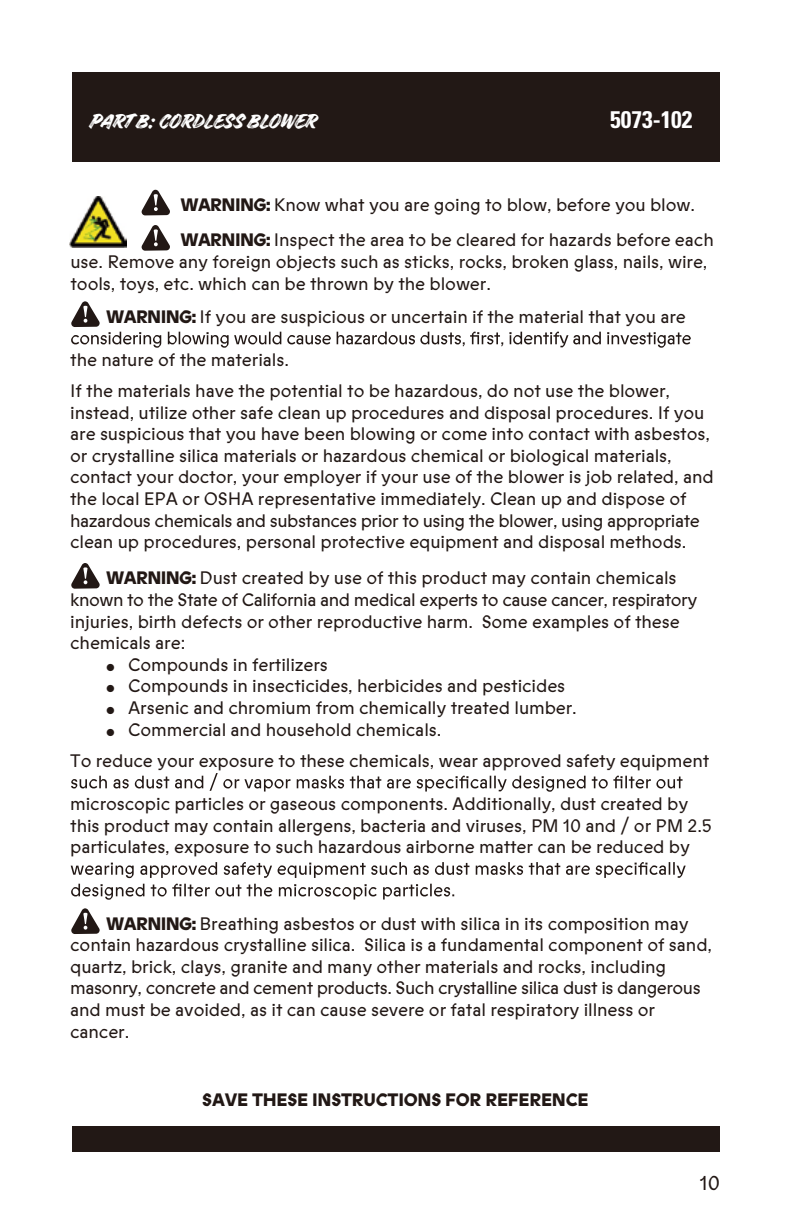
<style>
.page{position:relative;width:792px;height:1224px;background:#fff}
.page>*{position:absolute;margin:0;border:0;box-sizing:border-box;transform-origin:0 0}
.t1{font:24px "Handelson Two";letter-spacing:-.005em;color:#fff}
.t2{font:700 condensed 24px "Univers";color:#fff}
.t3{font:20px "Prophet";color:#221815}
.t4{font:18px/21.6px "Prophet";letter-spacing:-.01em;color:#221815}
.t5{font:800 18px "Prophet";letter-spacing:-.015em;color:#221815}
.s1{font-weight:800}
.s2{font-size:10px}
</style>
<div class="page">
<div style="left:72px;top:72px;width:648px;height:90px;background:#221815"></div>
<div style="left:72px;top:1126px;width:648px;height:26px;background:#221815"></div>
<svg style="left:71px;top:301px;width:620px;height:47px"></svg>
<svg style="left:71px;top:908px;width:29px;height:26px"></svg>
<svg style="left:71px;top:773px;width:515px;height:19px"></svg>
<svg style="left:592px;top:776px;width:91px;height:12px"></svg>
<svg style="left:71px;top:862px;width:615px;height:16px"></svg>
<svg style="left:71px;top:884px;width:383px;height:16px"></svg>
<svg style="left:71px;top:563px;width:29px;height:26px"></svg>
<svg style="left:142px;top:190px;width:28px;height:25px"></svg>
<svg style="left:142px;top:225px;width:28px;height:26px"></svg>
<img style="left:70px;top:196px;width:57px;height:51px">
<h1 class="t1" style="left:89px;top:108px;width:228px">PART B: CORDLESS BLOWER</h1>
<h1 class="t2" style="left:610px;top:105px;width:84px">5073-102</h1>
<p class="t4" style="left:180px;top:187px;width:535px;line-height:35.2px"><span class="s1">WARNING:</span> Know what you are going to blow, before you blow.<br><span class="s1">WARNING:</span> Inspect the area to be cleared for hazards before each</p>
<p class="t4" style="left:70px;top:251px;width:639px">use. Remove any foreign objects such as sticks, rocks, broken glass, nails, wire, tools, toys, etc. which can be thrown by the blower.</p>
<p class="t4" style="left:106px;top:305px;width:581px"><span class="s1">WARNING:</span> If you are suspicious or uncertain if the material that you are</p>
<p class="t4" style="left:70px;top:344px;width:602px;line-height:31.2px">the nature of the materials.<br>If the materials have the potential to be hazardous, do not use the blower,</p>
<p class="t4" style="left:70px;top:401px;width:645px">instead, utilize other safe clean up procedures and disposal procedures. If you are suspicious that you have been blowing or come into contact with asbestos, or crystalline silica materials or hazardous chemical or biological materials, contact your doctor, your employer if your use of the blower is job related, and the local EPA or OSHA representative immediately. Clean up and dispose of hazardous chemicals and substances prior to using the blower, using appropriate clean up procedures, personal protective equipment and disposal methods.</p>
<p class="t4" style="left:70px;top:567px;width:629px;text-indent:36px"><span class="s1">WARNING:</span> Dust created by use of this product may contain chemicals known to the State of California and medical experts to cause cancer, respiratory injuries, birth defects or other reproductive harm. Some examples of these chemicals are:</p>
<p class="t4" style="left:106px;top:653px;width:223px"><span class="s2">•</span> Compounds in fertilizers</p>
<p class="t4" style="left:106px;top:675px;width:461px"><span class="s2">•</span> Compounds in insecticides, herbicides and pesticides</p>
<p class="t4" style="left:106px;top:697px;width:472px"><span class="s2">•</span> Arsenic and chromium from chemically treated lumber.</p>
<p class="t4" style="left:70px;top:713px;width:641px;line-height:31.2px;text-indent:36px"><span class="s2">•</span> Commercial and household chemicals.<br>To reduce your exposure to these chemicals, wear approved safety equipment</p>
<p class="t4" style="left:70px;top:793px;width:643px">microscopic particles or gaseous components. Additionally, dust created by this product may contain allergens, bacteria and viruses, PM 10 and / or PM 2.5 particulates, exposure to such hazardous airborne matter can be reduced by</p>
<p class="t4" style="left:70px;top:912px;width:644px;text-indent:36px"><span class="s1">WARNING:</span> Breathing asbestos or dust with silica in its composition may contain hazardous crystalline silica. Silica is a fundamental component of sand, quartz, brick, clays, granite and many other materials and rocks, including masonry, concrete and cement products. Such crystalline silica dust is dangerous and must be avoided, as it can cause severe or fatal respiratory illness or cancer.</p>
<p class="t5" style="left:202px;top:1087px;width:388px">SAVE THESE INSTRUCTIONS FOR REFERENCE</p>
<p class="t3" style="left:700px;top:1170px;width:22px">10</p>
</div>
